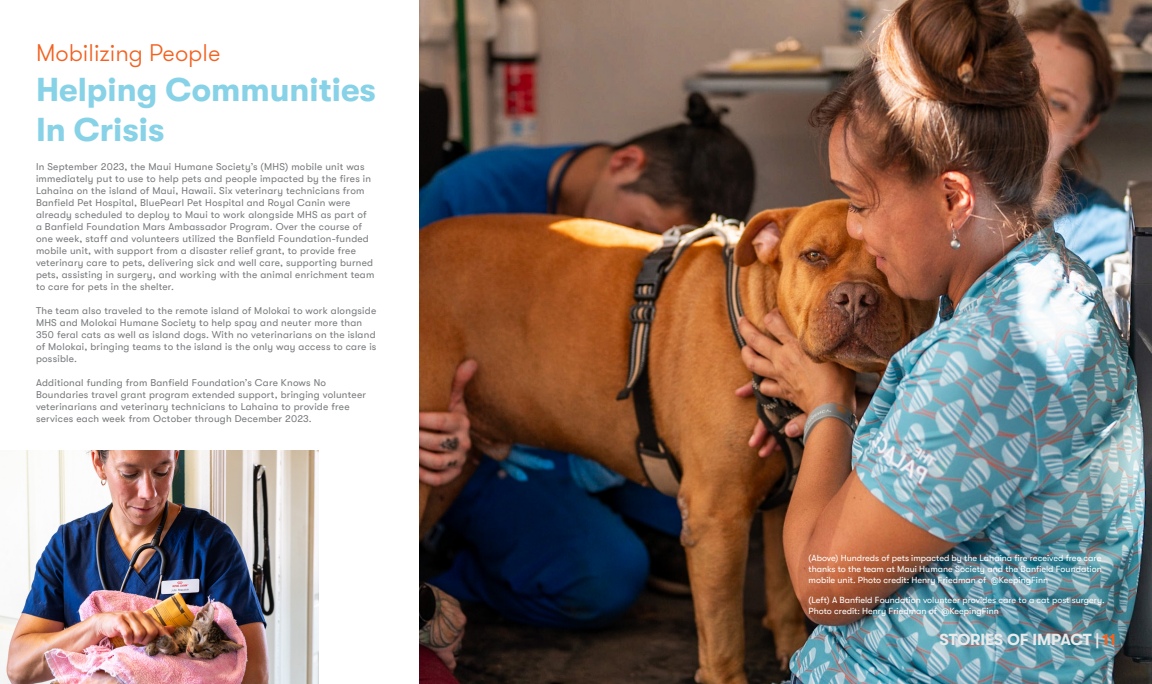
<style>
.page{position:relative;width:1152px;height:684px;background:#fff}
.page>*{position:absolute;margin:0;border:0;box-sizing:border-box;transform-origin:0 0}
.t1{font:700 33px/40px "GT Walsheim Pro";color:#87d2e7}
.t2{font:300 24px "GT Walsheim Pro";color:#f26221}
.t3{font:700 16px "GT Walsheim Pro";color:#eaeaeb}
.t4{font:10px/12px "GT Walsheim Pro";letter-spacing:.025em;color:#77797c}
.t5{font:9px/10.8px "GT Walsheim Pro";color:#fff;text-align:justify}
.s1{color:#f26221}
</style>
<div class="page">
<img style="left:419px;top:0;width:733px;height:684px">
<img style="left:0;top:450px;width:318px;height:234px">
<p class="t2" style="left:36px;top:38px;width:186px">Mobilizing People</p>
<p class="t1" style="left:36px;top:70px;width:342px">Helping Communities<br>In Crisis</p>
<p class="t4" style="left:36px;top:160px;width:340px">In September 2023, the Maui Humane Society’s (MHS) mobile unit was immediately put to use to help pets and people impacted by the fires in Lahaina on the island of Maui, Hawaii. Six veterinary technicians from Banfield Pet Hospital, BluePearl Pet Hospital and Royal Canin were already scheduled to deploy to Maui to work alongside MHS as part of a Banfield Foundation Mars Ambassador Program. Over the course of one week, staff and volunteers utilized the Banfield Foundation-funded mobile unit, with support from a disaster relief grant, to provide free veterinary care to pets, delivering sick and well care, supporting burned pets, assisting in surgery, and working with the animal enrichment team to care for pets in the shelter.</p>
<p class="t4" style="left:36px;top:304px;width:342px">The team also traveled to the remote island of Molokai to work alongside MHS and Molokai Humane Society to help spay and neuter more than 350 feral cats as well as island dogs. With no veterinarians on the island of Molokai, bringing teams to the island is the only way access to care is possible.</p>
<p class="t4" style="left:36px;top:376px;width:332px">Additional funding from Banfield Foundation’s Care Knows No Boundaries travel grant program extended support, bringing volunteer veterinarians and veterinary technicians to Lahaina to provide free services each week from October through December 2023.</p>
<p class="t5" style="left:809px;top:553px;width:295px">(Above) Hundreds of pets impacted by the Lahaina fire received free care thanks to the team at Maui Humane Society and the Banfield Foundation mobile unit. Photo credit: Henry Friedman of @KeepingFinn</p>
<p class="t5" style="left:809px;top:595px;width:298px">(Left) A Banfield Foundation volunteer provides care to a cat post surgery.</p>
<p class="t5" style="left:809px;top:605px;width:192px">Photo credit: Henry Friedman of @KeepingFinn</p>
<p class="t3" style="left:940px;top:630px;width:178px">STORIES OF IMPACT | <span class="s1">11</span></p>
</div>
